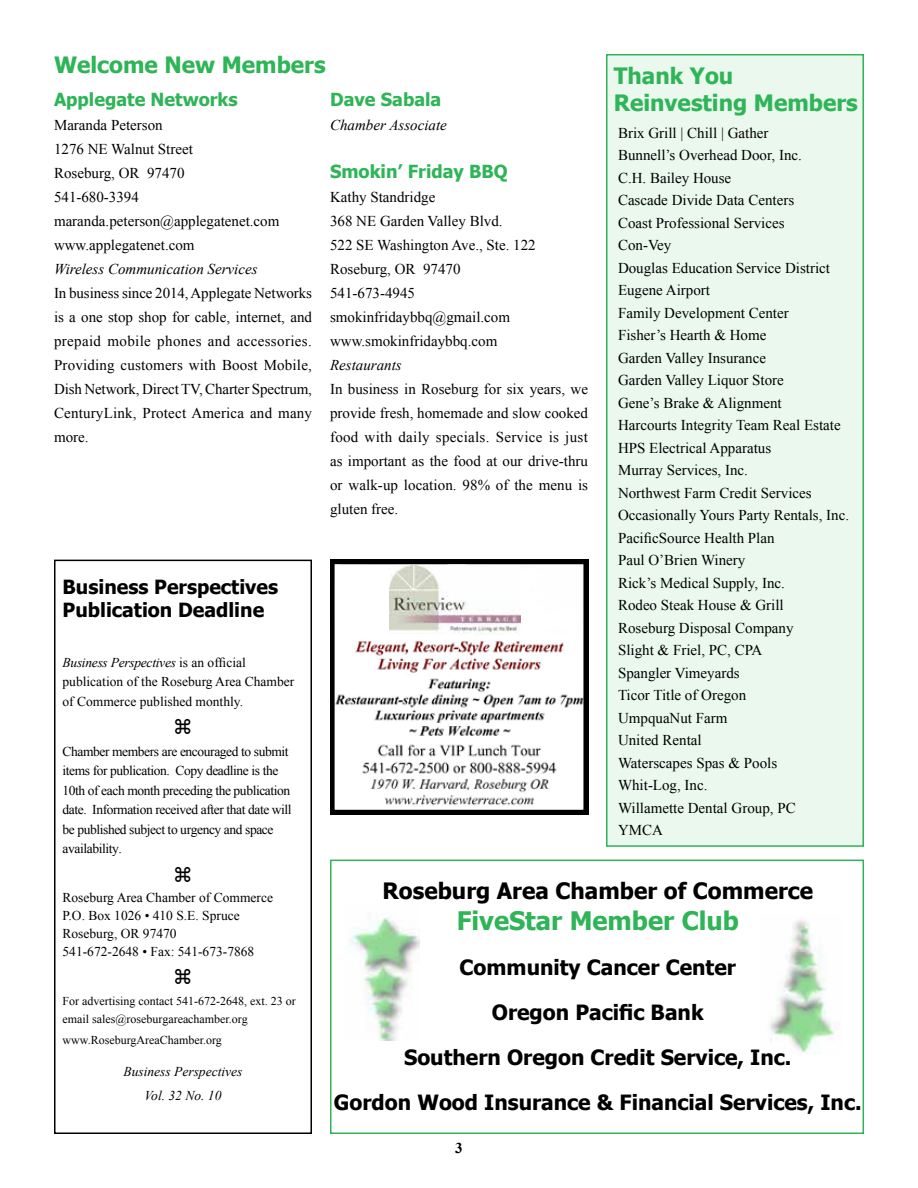
<style>
.page{position:relative;width:918px;height:1188px;background:#fff}
.page>*{position:absolute;margin:0;border:0;box-sizing:border-box;transform-origin:0 0}
.t1{font:700 25.5px "Tahoma";color:#2fb457}
.t2{font:700 22.5px/27px "Tahoma";color:#2fb457}
.t3{font:700 22.5px "Tahoma";color:#000}
.t4{font:700 21px/45px "Tahoma";color:#000;text-align:center}
.t5{font:700 19.5px/23.4px "Tahoma";color:#000}
.t6{font:700 18px "Tahoma";color:#2fb457}
.t7{font:15px/22.5px "Times New Roman";color:#000}
.t8{font:italic 15px "Times New Roman";color:#000}
.t9{font:700 15px "Times New Roman";color:#000}
.t10{font:13.5px/19.5px "Times New Roman";letter-spacing:-.03em;color:#000}
.t11{font:13.5px/18px "Times New Roman";color:#000}
.t12{font:italic 13.5px/23.7px "Times New Roman";color:#000;text-align:center}
.t13{font:12px/18px "Times New Roman";color:#000}
.s1{font-style:italic}
</style>
<div class="page">
<div style="left:606px;top:54px;width:258px;height:793px;background:#eaf8ee;border:2px solid #2fb457"></div>
<div style="left:54px;top:560px;width:258px;height:574px;border:2px solid #000"></div>
<div style="left:330px;top:860px;width:534px;height:274px;border:2px solid #2fb457"></div>
<img style="left:769px;top:919px;width:68px;height:135px">
<img style="left:350px;top:918px;width:70px;height:123px">
<svg style="left:330px;top:560px;width:258px;height:254px"></svg>
<img style="left:389px;top:566px;width:131px;height:69px">
<h2 class="t2" style="left:54px;top:50px;width:273px">Welcome New Members</h2>
<h2 class="t2" style="left:614px;top:61px;width:246px">Thank You<br>Reinvesting Members</h2>
<p class="t6" style="left:54px;top:87px;width:185px">Applegate Networks</p>
<p class="t7" style="left:54px;top:113px;width:227px;line-height:24px">Maranda Peterson<br>1276 NE Walnut Street<br>Roseburg, OR 97470<br>541-680-3394 maranda.peterson@applegatenet.com www.applegatenet.com</p>
<p class="t8" style="left:54px;top:259px;width:205px">Wireless Communication Services</p>
<p class="t7" style="left:54px;top:281px;width:260px;line-height:24px;text-align:justify">In business since 2014, Applegate Networks is a one stop shop for cable, internet, and prepaid mobile phones and accessories.<br>Providing customers with Boost Mobile, Dish Network, Direct TV, Charter Spectrum, CenturyLink, Protect America and many more.</p>
<p class="t6" style="left:330px;top:87px;width:113px">Dave Sabala</p>
<p class="t8" style="left:330px;top:115px;width:118px">Chamber Associate</p>
<p class="t6" style="left:330px;top:159px;width:179px">Smokin’ Friday BBQ</p>
<p class="t7" style="left:330px;top:185px;width:207px;line-height:24px">Kathy Standridge<br>368 NE Garden Valley Blvd.<br>522 SE Washington Ave., Ste. 122<br>Roseburg, OR 97470<br>541-673-4945 smokinfridaybbq@gmail.com www.smokinfridaybbq.com</p>
<p class="t8" style="left:330px;top:355px;width:73px">Restaurants</p>
<p class="t7" style="left:330px;top:377px;width:260px;line-height:24px;text-align:justify">In business in Roseburg for six years, we provide fresh, homemade and slow cooked food with daily specials. Service is just as important as the food at our drive-thru or walk-up location. 98% of the menu is gluten free.</p>
<p class="t7" style="left:618px;top:121px;width:233px">Brix Grill | Chill | Gather<br>Bunnell’s Overhead Door, Inc.<br>C.H. Bailey House<br>Cascade Divide Data Centers<br>Coast Professional Services<br>Con-Vey<br>Douglas Education Service District<br>Eugene Airport<br>Family Development Center<br>Fisher’s Hearth &amp; Home<br>Garden Valley Insurance<br>Garden Valley Liquor Store<br>Gene’s Brake &amp; Alignment<br>Harcourts Integrity Team Real Estate<br>HPS Electrical Apparatus<br>Murray Services, Inc.<br>Northwest Farm Credit Services<br>Occasionally Yours Party Rentals, Inc.<br>PacificSource Health Plan<br>Paul O’Brien Winery<br>Rick’s Medical Supply, Inc.<br>Rodeo Steak House &amp; Grill<br>Roseburg Disposal Company<br>Slight &amp; Friel, PC, CPA<br>Spangler Vimeyards<br>Ticor Title of Oregon<br>UmpquaNut Farm<br>United Rental<br>Waterscapes Spas &amp; Pools<br>Whit-Log, Inc.<br>Willamette Dental Group, PC<br>YMCA</p>
<h3 class="t5" style="left:63px;top:574px;width:217px">Business Perspectives<br>Publication Deadline</h3>
<p class="t11" style="left:63px;top:652px;width:233px;line-height:19.5px"><span class="s1">Business Perspectives</span> is an official publication of the Roseburg Area Chamber of Commerce published monthly.</p>
<p class="t10" style="left:63px;top:741px;width:231px">Chamber members are encouraged to submit items for publication. Copy deadline is the 10th of each month preceding the publication date. Information received after that date will be published subject to urgency and space availability.</p>
<p class="t11" style="left:63px;top:888px;width:212px">Roseburg Area Chamber of Commerce<br>P.O. Box 1026 • 410 S.E. Spruce<br>Roseburg, OR 97470<br>541-672-2648 • Fax: 541-673-7868</p>
<p class="t13" style="left:63px;top:991px;width:235px">For advertising contact 541-672-2648, ext. 23 or email sales@roseburgareachamber.org</p>
<p class="t13" style="left:63px;top:1031px;width:161px">www.RoseburgAreaChamber.org</p>
<p class="t12" style="left:124px;top:1060px;width:120px">Business Perspectives<br>Vol. 32 No. 10</p>
<h2 class="t3" style="left:383px;top:875px;width:432px">Roseburg Area Chamber of Commerce</h2>
<h1 class="t1" style="left:457px;top:903px;width:284px">FiveStar Member Club</h1>
<h3 class="t4" style="left:334px;top:944px;width:529px">Community Cancer Center<br>Oregon Pacific Bank<br>Southern Oregon Credit Service, Inc.<br>Gordon Wood Insurance &amp; Financial Services, Inc.</h3>
<p class="t9" style="left:455px;top:1137px;width:9px">3</p>
</div>
